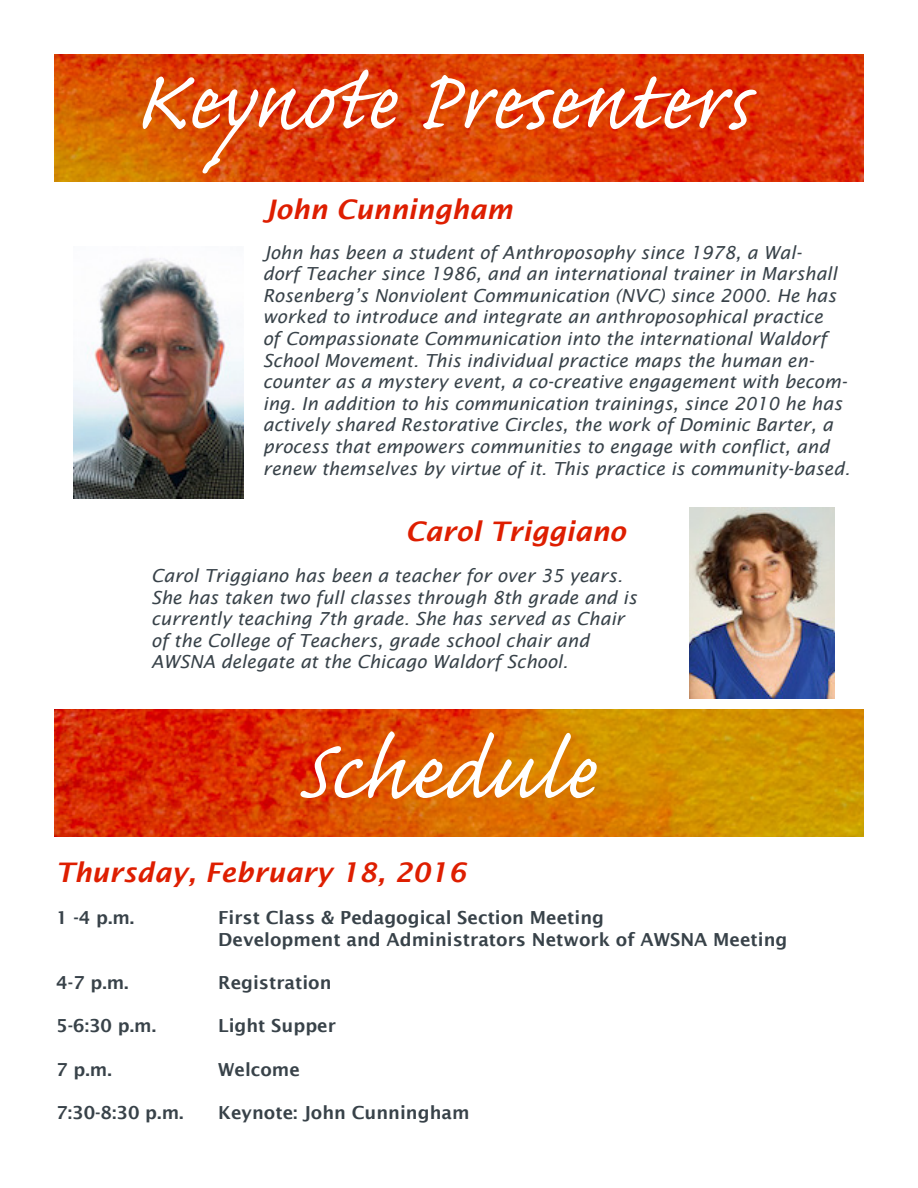
<style>
.page{position:relative;width:918px;height:1188px;background:#fff}
.page>*{position:absolute;margin:0;border:0;box-sizing:border-box;transform-origin:0 0}
.t1{font:108px "Caflisch Script Pro";color:#fff}
.t2{font:italic 600 27px "Lucida Sans";color:#de1e00}
.t3{font:italic 18px/21.6px "Lucida Sans";color:#384249}
.t4{font:600 18px "Lucida Sans";color:#384249}
</style>
<div class="page">
<img style="left:54px;top:709px;width:810px;height:128px">
<img style="left:54px;top:54px;width:810px;height:128px">
<img style="left:74px;top:258px;width:169px;height:240px">
<img style="left:690px;top:507px;width:145px;height:192px">
<p class="t1" style="left:133px;top:46px;width:624px">Keynote Presenters</p>
<p class="t2" style="left:263px;top:194px;width:251px">John Cunningham</p>
<p class="t3" style="left:263px;top:241px;width:589px">John has been a student of Anthroposophy since 1978, a Wal-<br>dorf Teacher since 1986, and an international trainer in Marshall Rosenberg’s Nonviolent Communication (NVC) since 2000. He has worked to introduce and integrate an anthroposophical practice<br>of Compassionate Communication into the international Waldorf School Movement. This individual practice maps the human en&shy;counter as a mystery event, a co-creative engagement with becom&shy;ing. In addition to his communication trainings, since 2010 he has actively shared Restorative Circles, the work of Dominic Barter, a process that empowers communities to engage with conflict, and renew themselves by virtue of it. This practice is community-based.</p>
<p class="t2" style="left:406px;top:516px;width:222px">Carol Triggiano</p>
<p class="t3" style="left:151px;top:565px;width:487px">Carol Triggiano has been a teacher for over 35 years.<br>She has taken two full classes through 8th grade and is currently teaching 7th grade. She has served as Chair of the College of Teachers, grade school chair and AWSNA delegate at the Chicago Waldorf School.</p>
<p class="t1" style="left:297px;top:715px;width:298px">Schedule</p>
<p class="t2" style="left:55px;top:857px;width:412px">Thursday, February 18, 2016</p>
<p class="t4" style="left:56px;top:908px;width:80px">1 -4 p.m.</p>
<p class="t4" style="left:218px;top:908px;width:387px">First Class &amp; Pedagogical Section Meeting</p>
<p class="t4" style="left:218px;top:929px;width:571px">Development and Administrators Network of AWSNA Meeting</p>
<p class="t4" style="left:56px;top:973px;width:74px">4-7 p.m.</p>
<p class="t4" style="left:218px;top:973px;width:115px">Registration</p>
<p class="t4" style="left:56px;top:1016px;width:101px">5-6:30 p.m.</p>
<p class="t4" style="left:218px;top:1016px;width:119px">Light Supper</p>
<p class="t4" style="left:56px;top:1059px;width:57px">7 p.m.</p>
<p class="t4" style="left:218px;top:1059px;width:83px">Welcome</p>
<p class="t4" style="left:56px;top:1102px;width:129px">7:30-8:30 p.m.</p>
<p class="t4" style="left:218px;top:1102px;width:253px">Keynote: John Cunningham</p>
</div>
